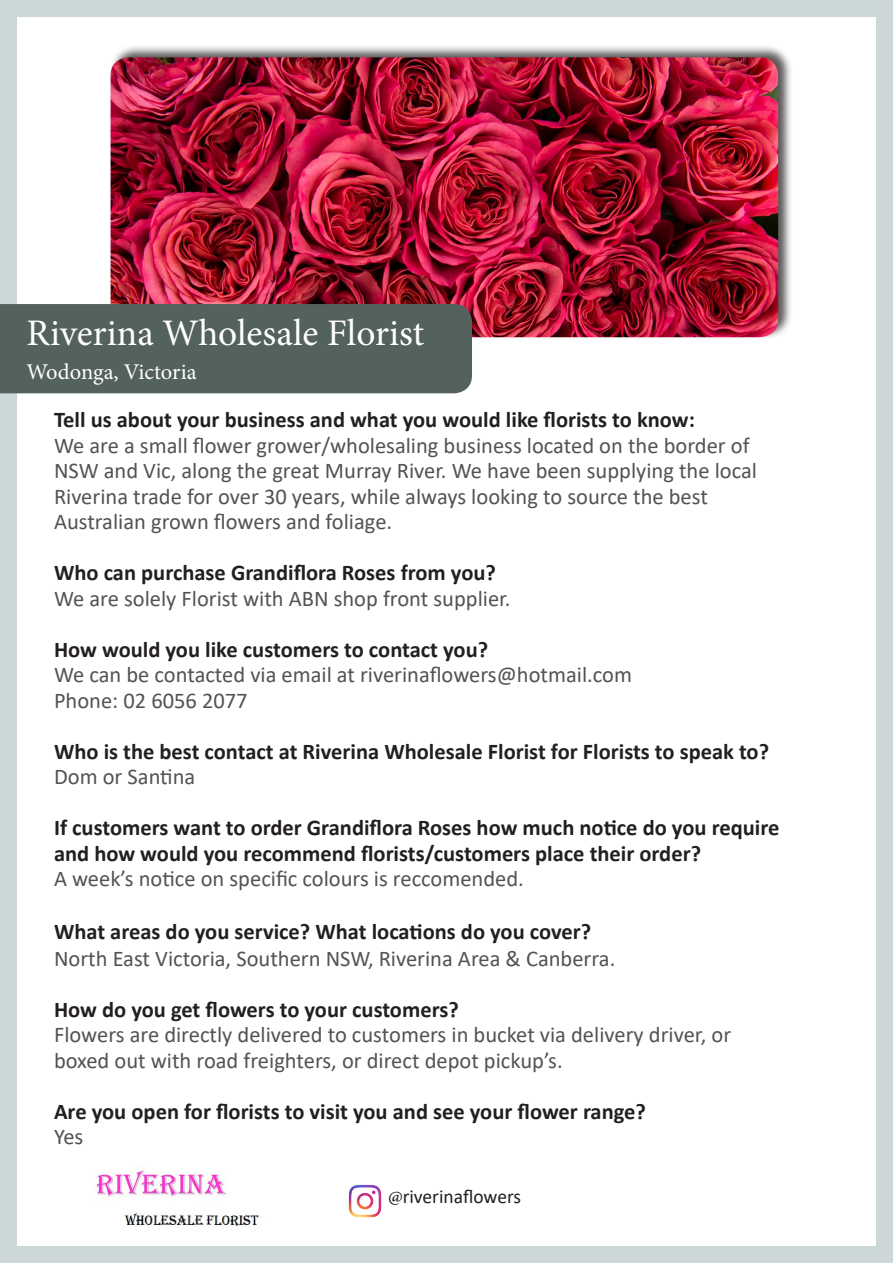
<style>
.page{position:relative;width:893px;height:1263px;background:#ccd8d8}
.page>*{position:absolute;margin:0;border:0;box-sizing:border-box;transform-origin:0 0}
.t1{font:37.5px "Minion Pro";color:#fff}
.t2{font:22.5px/25.5px "Calibri";color:#535355}
.t3{font:700 22.5px/25.5px "Calibri";color:#231f20}
.t4{font:22.5px "Minion Pro";color:#fff}
.t5{font:19.5px "Calibri";color:#231f20}
.s1{font-family:"Minion Pro"}
</style>
<div class="page">
<div style="left:17px;top:17px;width:859px;height:1229px;background:#fff"></div>
<div style="left:109px;top:44px;width:684px;height:296px;background:#231f20;opacity:.75"></div>
<img style="left:111px;top:57px;width:667px;height:280px">
<img style="left:348px;top:1184px;width:34px;height:34px">
<div style="left:0;top:304px;width:472px;height:89px;background:#53625d"></div>
<img style="left:96px;top:1170px;width:163px;height:57px">
<p class="t1" style="left:27px;top:308px;width:399px">Riverina Wholesale Florist</p>
<p class="t4" style="left:27px;top:357px;width:172px">Wodonga, Victoria</p>
<p class="t3" style="left:54px;top:407px;width:642px">Tell us about your business and what you would like florists to know:</p>
<p class="t2" style="left:54px;top:432px;width:697px">We are a small flower grower/wholesaling business located on the border of</p>
<p class="t2" style="left:54px;top:457px;width:704px">NSW and Vic, along the great Murray River. We have been supplying the local</p>
<p class="t2" style="left:54px;top:483px;width:655px">Riverina trade for over 30 years, while always looking to source the best</p>
<p class="t2" style="left:54px;top:508px;width:340px">Australian grown flowers and foliage.</p>
<p class="t3" style="left:54px;top:560px;width:443px">Who can purchase Grandiflora Roses from you?</p>
<p class="t2" style="left:54px;top:585px;width:458px">We are solely Florist with ABN shop front supplier.</p>
<p class="t3" style="left:54px;top:636px;width:436px">How would you like customers to contact you?</p>
<p class="t2" style="left:54px;top:661px;width:579px">We can be contacted via email at riverinaflowers@hotmail.com<br>Phone: 02 6056 2077</p>
<p class="t3" style="left:54px;top:738px;width:717px">Who is the best contact at Riverina Wholesale Florist for Florists to speak to?</p>
<p class="t2" style="left:54px;top:763px;width:143px">Dom or Santina</p>
<p class="t3" style="left:54px;top:815px;width:727px">If customers want to order Grandiflora Roses how much notice do you require and how would you recommend florists/customers place their order?</p>
<p class="t2" style="left:54px;top:865px;width:471px">A week’s notice on specific colours is reccomended.</p>
<p class="t3" style="left:54px;top:918px;width:539px">What areas do you service? What locations do you cover?</p>
<p class="t2" style="left:54px;top:945px;width:563px">North East Victoria, Southern NSW, Riverina Area &amp; Canberra.</p>
<p class="t3" style="left:54px;top:996px;width:406px">How do you get flowers to your customers?</p>
<p class="t2" style="left:54px;top:1021px;width:679px">Flowers are directly delivered to customers in bucket via delivery driver, or</p>
<p class="t2" style="left:54px;top:1047px;width:510px">boxed out with road freighters, or direct depot pickup’s.</p>
<p class="t3" style="left:54px;top:1098px;width:593px">Are you open for florists to visit you and see your flower range?</p>
<p class="t2" style="left:54px;top:1123px;width:31px">Yes</p>
<p class="t5" style="left:388px;top:1183px;width:135px"><span class="s1">@</span>riverinaflowers</p>
</div>
